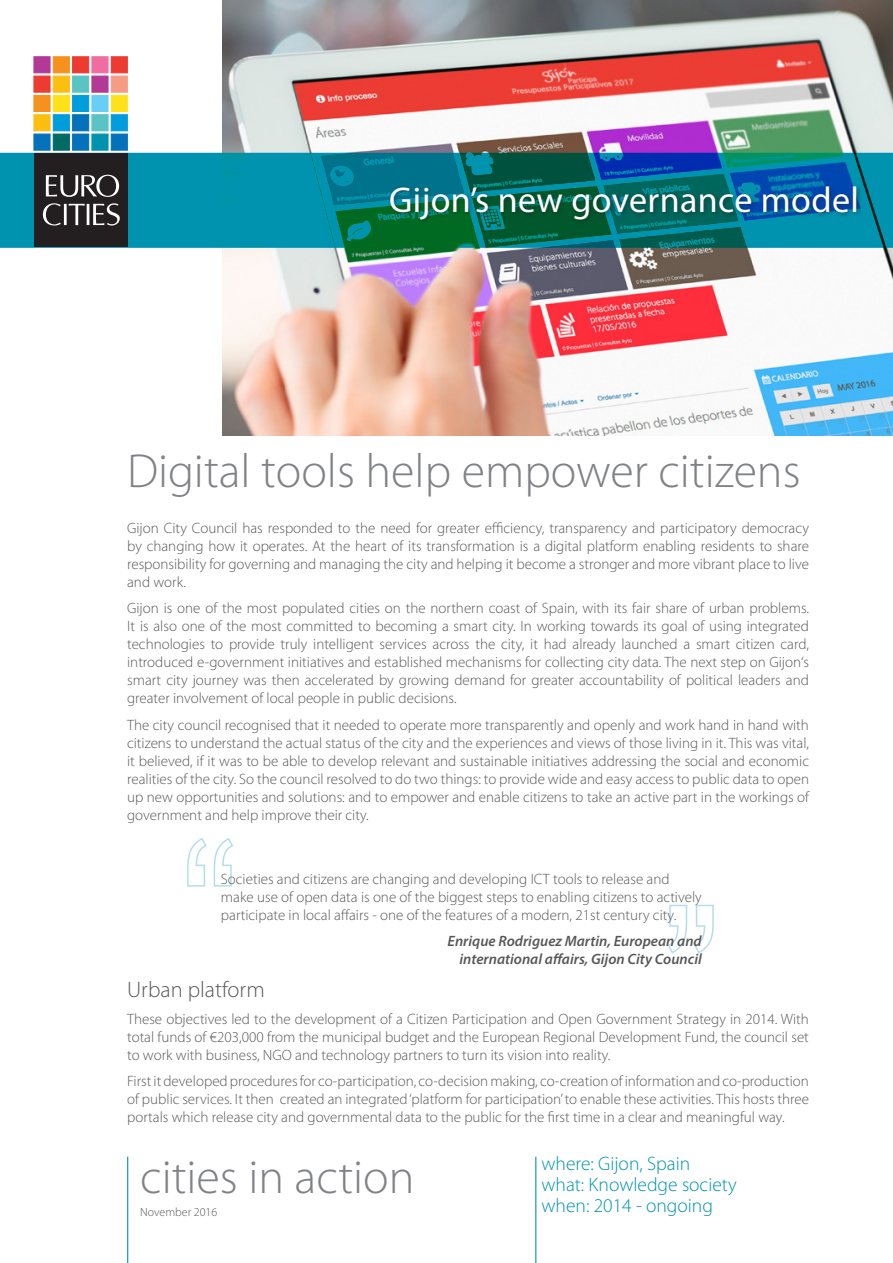
<style>
.page{position:relative;width:893px;height:1263px;background:#fff}
.page>*{position:absolute;margin:0;border:0;box-sizing:border-box;transform-origin:0 0}
.t1{font:300 48px "Myriad Pro";color:#808285}
.t2{font:36px "Myriad Pro";letter-spacing:.01em;color:#fff}
.t3{font:300 22.5px "Myriad Pro";color:#57585a}
.t4{font:300 19.5px/21px "Myriad Pro";color:#0093b0}
.t5{font:300 15px/18px "Myriad Pro";color:#57585a;text-align:justify}
.t6{font:italic 600 15px/18px "Myriad Pro";color:#57585a;text-align:right}
.t7{font:300 12px "Myriad Pro";color:#57585a}
</style>
<div class="page">
<img style="left:222px;top:0;width:671px;height:435px">
<svg style="left:667px;top:904px;width:47px;height:50px"></svg>
<svg style="left:187px;top:838px;width:47px;height:49px"></svg>
<svg style="left:0;top:153px;width:893px;height:95px;background:#007e92"></svg>
<div style="left:387px;top:183px;width:475px;height:42px;background:#231f20;opacity:.5"></div>
<div style="left:111px;top:134px;width:17px;height:16px;background:#0372bb;border:1px solid #0372bb"></div>
<div style="left:111px;top:115px;width:17px;height:16px;background:#009ddc;border:1px solid #009ddc"></div>
<div style="left:111px;top:95px;width:17px;height:17px;background:#ffe11b;border:1px solid #ffe11b"></div>
<div style="left:111px;top:76px;width:17px;height:16px;background:#f69c85"></div>
<div style="left:111px;top:57px;width:17px;height:16px;background:#ee3b32;border:1px solid #ee3b32"></div>
<div style="left:92px;top:134px;width:16px;height:16px;background:#0093b0"></div>
<div style="left:92px;top:115px;width:16px;height:16px;background:#59c4c3"></div>
<div style="left:92px;top:95px;width:16px;height:17px;background:#67cef5"></div>
<div style="left:92px;top:76px;width:16px;height:16px;background:#b33996"></div>
<div style="left:92px;top:57px;width:16px;height:16px;background:#f16da1"></div>
<div style="left:72px;top:134px;width:17px;height:16px;background:#0372bb;border:1px solid #0372bb"></div>
<div style="left:72px;top:115px;width:17px;height:16px;background:#0372bb;border:1px solid #0372bb"></div>
<div style="left:72px;top:95px;width:17px;height:17px;background:#009ddc;border:1px solid #009ddc"></div>
<div style="left:72px;top:76px;width:17px;height:16px;background:#59c4c3"></div>
<div style="left:72px;top:57px;width:17px;height:16px;background:#ee3b32;border:1px solid #ee3b32"></div>
<div style="left:53px;top:134px;width:17px;height:16px;background:#006a64;border:1px solid #006a64"></div>
<div style="left:53px;top:115px;width:17px;height:16px;background:#009ddc;border:1px solid #009ddc"></div>
<div style="left:53px;top:95px;width:17px;height:17px;background:#ffe11b;border:1px solid #ffe11b"></div>
<div style="left:53px;top:76px;width:17px;height:16px;background:#fdbe12;border:1px solid #fdbe12"></div>
<div style="left:53px;top:57px;width:17px;height:16px;background:#f6911e;border:1px solid #f6911e"></div>
<div style="left:34px;top:134px;width:16px;height:16px;background:#0372bb"></div>
<div style="left:34px;top:115px;width:16px;height:16px;background:#fdbe12;border:1px solid #fdbe12"></div>
<div style="left:34px;top:95px;width:16px;height:17px;background:#f6911e"></div>
<div style="left:34px;top:76px;width:16px;height:16px;background:#ee3b32"></div>
<div style="left:34px;top:57px;width:16px;height:16px;background:#b33996"></div>
<div style="left:34px;top:153px;width:94px;height:94px;background:#231f20"></div>
<svg style="left:46px;top:175px;width:73px;height:22px"></svg>
<svg style="left:43px;top:203px;width:77px;height:22px"></svg>
<hr style="left:127px;top:1157px;width:1px;height:106px;background:#0093b0">
<hr style="left:535px;top:1157px;width:1px;height:106px;background:#0093b0">
<h2 class="t2" style="left:389px;top:178px;width:471px">Gijon’s new governance model</h2>
<h1 class="t1" style="left:127px;top:442px;width:675px">Digital tools help empower citizens</h1>
<p class="t5" style="left:127px;top:518px;width:683px">Gijon City Council has responded to the need for greater efficiency, transparency and participatory democracy by changing how it operates. At the heart of its transformation is a digital platform enabling residents to share responsibility for governing and managing the city and helping it become a stronger and more vibrant place to live and work.</p>
<p class="t5" style="left:127px;top:599px;width:683px">Gijon is one of the most populated cities on the northern coast of Spain, with its fair share of urban problems.<br>It is also one of the most committed to becoming a smart city. In working towards its goal of using integrated technologies to provide truly intelligent services across the city, it had already launched a smart citizen card, introduced e-government initiatives and established mechanisms for collecting city data. The next step on Gijon‘s smart city journey was then accelerated by growing demand for greater accountability of political leaders and greater involvement of local people in public decisions.</p>
<p class="t5" style="left:127px;top:715px;width:683px">The city council recognised that it needed to operate more transparently and openly and work hand in hand with citizens to understand the actual status of the city and the experiences and views of those living in it. This was vital, it believed, if it was to be able to develop relevant and sustainable initiatives addressing the social and economic realities of the city. So the council resolved to do two things: to provide wide and easy access to public data to open up new opportunities and solutions: and to empower and enable citizens to take an active part in the workings of government and help improve their city.</p>
<p class="t5" style="left:221px;top:870px;width:482px;text-align:left">Societies and citizens are changing and developing ICT tools to release and make use of open data is one of the biggest steps to enabling citizens to actively participate in local affairs - one of the features of a modern, 21st century city.</p>
<p class="t6" style="left:448px;top:932px;width:256px">Enrique Rodriguez Martin, European and international affairs, Gijon City Council</p>
<h3 class="t3" style="left:127px;top:976px;width:139px">Urban platform</h3>
<p class="t5" style="left:127px;top:1009px;width:683px">These objectives led to the development of a Citizen Participation and Open Government Strategy in 2014. With total funds of €203,000 from the municipal budget and the European Regional Development Fund, the council set to work with business, NGO and technology partners to turn its vision into reality.</p>
<p class="t5" style="left:127px;top:1072px;width:683px">First it developed procedures for co-participation, co-decision making, co-creation of information and co-production of public services. It then created an integrated ‘platform for participation’ to enable these activities. This hosts three portals which release city and governmental data to the public for the first time in a clear and meaningful way.</p>
<h1 class="t1" style="left:140px;top:1148px;width:276px">cities in action</h1>
<p class="t7" style="left:140px;top:1204px;width:79px">November 2016</p>
<h3 class="t4" style="left:542px;top:1152px;width:197px">where: Gijon, Spain what: Knowledge society when: 2014 - ongoing</h3>
</div>
